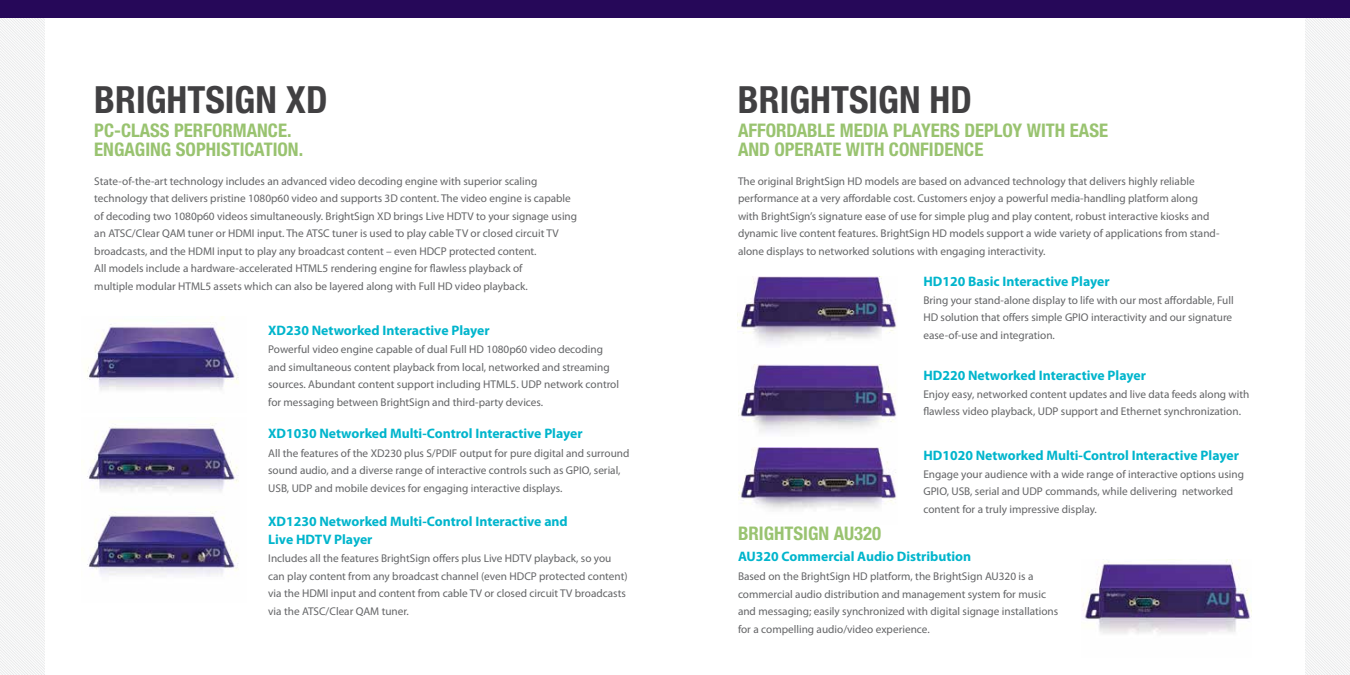
<style>
.page{position:relative;width:1350px;height:675px;background:#fff}
.page>*{position:absolute;margin:0;border:0;box-sizing:border-box;transform-origin:0 0}
.t1{font:700 condensed 37.5px "Helvetica Neue";color:#414042}
.t2{font:700 condensed 18.75px/18.8px "Helvetica Neue";color:#99c370}
.t3{font:700 13.75px/17.5px "Myriad Pro";color:#00b5cc}
.t4{font:11.25px/17.5px "Myriad Pro";color:#636466}
</style>
<div class="page">
<img style="left:0;top:18px;width:1350px;height:657px">
<div style="left:45px;top:0;width:1260px;height:675px;background:#fff"></div>
<div style="left:0;top:0;width:1350px;height:18px;background:#260859"></div>
<img style="left:87px;top:316px;width:152px;height:75px">
<img style="left:87px;top:423px;width:152px;height:69px">
<img style="left:87px;top:511px;width:152px;height:65px">
<img style="left:738px;top:276px;width:159px;height:156px">
<img style="left:738px;top:447px;width:159px;height:62px">
<img style="left:1083px;top:560px;width:169px;height:74px">
<h1 class="t1" style="left:94px;top:77px;width:235px">BRIGHTSIGN XD</h1>
<h1 class="t1" style="left:738px;top:77px;width:235px">BRIGHTSIGN HD</h1>
<h2 class="t2" style="left:94px;top:121px;width:210px">PC-CLASS PERFORMANCE.<br>ENGAGING SOPHISTICATION.</h2>
<h2 class="t2" style="left:738px;top:121px;width:372px">AFFORDABLE MEDIA PLAYERS DEPLOY WITH EASE<br>AND OPERATE WITH CONFIDENCE</h2>
<p class="t4" style="left:94px;top:172px;width:484px">State-of-the-art technology includes an advanced video decoding engine with superior scaling technology that delivers pristine 1080p60 video and supports 3D content. The video engine is capable of decoding two 1080p60 videos simultaneously. BrightSign XD brings Live HDTV to your signage using an ATSC/Clear QAM tuner or HDMI input. The ATSC tuner is used to play cable TV or closed circuit TV broadcasts, and the HDMI input to play any broadcast content – even HDCP protected content.<br>All models include a hardware-accelerated HTML5 rendering engine for flawless playback of<br>multiple modular HTML5 assets which can also be layered along with Full HD video playback.</p>
<p class="t4" style="left:738px;top:172px;width:483px">The original BrightSign HD models are based on advanced technology that delivers highly reliable performance at a very affordable cost. Customers enjoy a powerful media-handling platform along with BrightSign’s signature ease of use for simple plug and play content, robust interactive kiosks and dynamic live content features. BrightSign HD models support a wide variety of applications from stand&shy;alone displays to networked solutions with engaging interactivity.</p>
<p class="t3" style="left:923px;top:273px;width:188px">HD120 Basic Interactive Player</p>
<p class="t4" style="left:923px;top:291px;width:312px">Bring your stand-alone display to life with our most affordable, Full<br>HD solution that offers simple GPIO interactivity and our signature ease-of-use and integration.</p>
<p class="t3" style="left:923px;top:366px;width:224px">HD220 Networked Interactive Player</p>
<p class="t4" style="left:923px;top:385px;width:328px">Enjoy easy, networked content updates and live data feeds along with flawless video playback, UDP support and Ethernet synchronization.</p>
<p class="t3" style="left:923px;top:446px;width:317px">HD1020 Networked Multi-Control Interactive Player</p>
<p class="t4" style="left:923px;top:465px;width:322px">Engage your audience with a wide range of interactive options using<br>GPIO, USB, serial and UDP commands, while delivering networked content for a truly impressive display.</p>
<p class="t3" style="left:268px;top:321px;width:223px">XD230 Networked Interactive Player</p>
<p class="t4" style="left:268px;top:341px;width:352px">Powerful video engine capable of dual Full HD 1080p60 video decoding and simultaneous content playback from local, networked and streaming sources. Abundant content support including HTML5. UDP network control for messaging between BrightSign and third-party devices.</p>
<p class="t3" style="left:268px;top:425px;width:316px">XD1030 Networked Multi-Control Interactive Player</p>
<p class="t4" style="left:268px;top:444px;width:363px">All the features of the XD230 plus S/PDIF output for pure digital and surround sound audio, and a diverse range of interactive controls such as GPIO, serial,<br>USB, UDP and mobile devices for engaging interactive displays.</p>
<p class="t3" style="left:268px;top:513px;width:301px">XD1230 Networked Multi-Control Interactive and<br>Live HDTV Player</p>
<p class="t4" style="left:268px;top:550px;width:361px">Includes all the features BrightSign offers plus Live HDTV playback, so you can play content from any broadcast channel (even HDCP protected content) via the HDMI input and content from cable TV or closed circuit TV broadcasts via the ATSC/Clear QAM tuner.</p>
<h2 class="t2" style="left:738px;top:524px;width:145px">BRIGHTSIGN AU320</h2>
<p class="t3" style="left:738px;top:548px;width:235px">AU320 Commercial Audio Distribution</p>
<p class="t4" style="left:738px;top:567px;width:322px">Based on the BrightSign HD platform, the BrightSign AU320 is a commercial audio distribution and management system for music and messaging; easily synchronized with digital signage installations for a compelling audio/video experience.</p>
</div>
